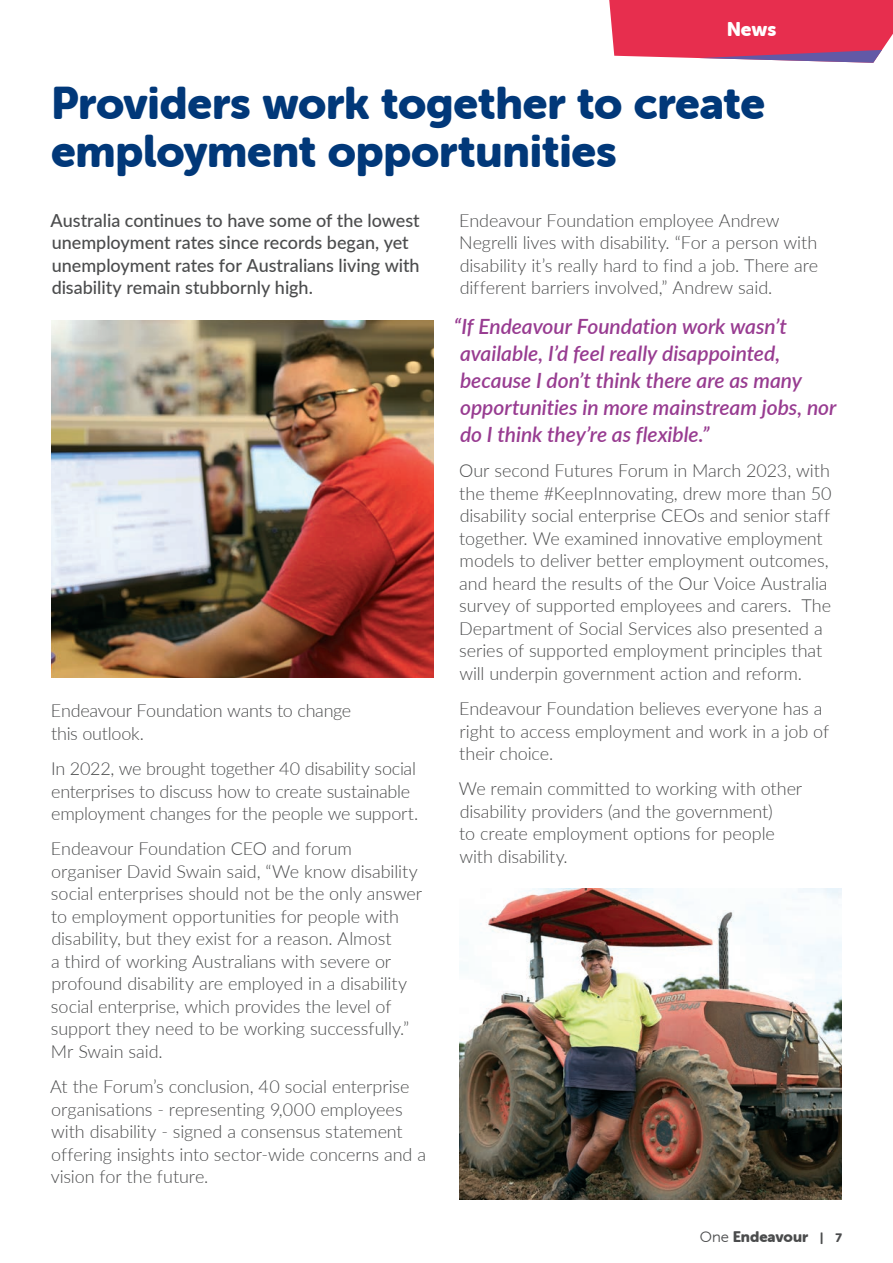
<style>
.page{position:relative;width:893px;height:1263px;background:#fff}
.page>*{position:absolute;margin:0;border:0;box-sizing:border-box;transform-origin:0 0}
.Body_Copy{font:45px/48px "Museo Sans Rounded 900";letter-spacing:-.005em;color:#013879}
.Body_Copy-2{font:italic 600 21px/27px "Lato";color:#983c91}
.Bebas_Intro{font:19.5px "Museo Sans Rounded 900";color:#fff}
.Body_Copy-3{font:300 18px/22.5px "Lato";letter-spacing:-.005em;color:#4b4c4d}
.Body_Copy-4{font:500 18px/22.5px "Lato";color:#4b4c4d}
.t1{font:15px "Museo Sans Rounded 900";color:#4b4c4d}
.s1{font-family:"Museo Sans Rounded 300"}
.s2{font-size:12px}
</style>
<div class="page">
<img style="left:459px;top:889px;width:383px;height:310px">
<img style="left:51px;top:320px;width:383px;height:357px">
<svg style="left:609px;top:0;width:284px;height:63px;background:#e04162"></svg>
<p class="Bebas_Intro" style="left:727px;top:18px;width:51px">News</p>
<p class="Body_Copy" style="left:51px;top:79px;width:715px">Providers work together to create employment opportunities</p>
<p class="Body_Copy-4" style="left:51px;top:208px;width:371px">Australia continues to have some of the lowest unemployment rates since records began, yet unemployment rates for Australians living with disability remain stubbornly high.</p>
<p class="Body_Copy-3" style="left:51px;top:699px;width:302px">Endeavour Foundation wants to change this outlook.</p>
<p class="Body_Copy-3" style="left:51px;top:757px;width:369px">In 2022, we brought together 40 disability social enterprises to discuss how to create sustainable employment changes for the people we support.</p>
<p class="Body_Copy-3" style="left:51px;top:837px;width:373px">Endeavour Foundation CEO and forum organiser David Swain said, “We know disability social enterprises should not be the only answer to employment opportunities for people with disability, but they exist for a reason. Almost<br>a third of working Australians with severe or profound disability are employed in a disability social enterprise, which provides the level of support they need to be working successfully.” Mr Swain said.</p>
<p class="Body_Copy-3" style="left:50px;top:1075px;width:377px">At the Forum’s conclusion, 40 social enterprise organisations - representing 9,000 employees with disability - signed a consensus statement offering insights into sector-wide concerns and a vision for the future.</p>
<p class="Body_Copy-3" style="left:459px;top:208px;width:361px">Endeavour Foundation employee Andrew Negrelli lives with disability. “For a person with disability it’s really hard to find a job. There are different barriers involved,” Andrew said.</p>
<p class="Body_Copy-2" style="left:454px;top:312px;width:384px">“If Endeavour Foundation work wasn’t available, I’d feel really disappointed, because I don’t think there are as many opportunities in more mainstream jobs, nor do I think they’re as flexible.”</p>
<p class="Body_Copy-3" style="left:459px;top:459px;width:374px">Our second Futures Forum in March 2023, with the theme #KeepInnovating, drew more than 50 disability social enterprise CEOs and senior staff together. We examined innovative employment models to deliver better employment outcomes, and heard the results of the Our Voice Australia survey of supported employees and carers. The Department of Social Services also presented a series of supported employment principles that will underpin government action and reform.</p>
<p class="Body_Copy-3" style="left:459px;top:697px;width:371px">Endeavour Foundation believes everyone has a right to access employment and work in a job of their choice.</p>
<p class="Body_Copy-3" style="left:459px;top:777px;width:345px">We remain committed to working with other disability providers (and the government)<br>to create employment options for people with disability.</p>
<p class="t1" style="left:700px;top:1228px;width:144px"><span class="s1">One</span> Endeavour <span class="s2">| 7</span></p>
</div>
